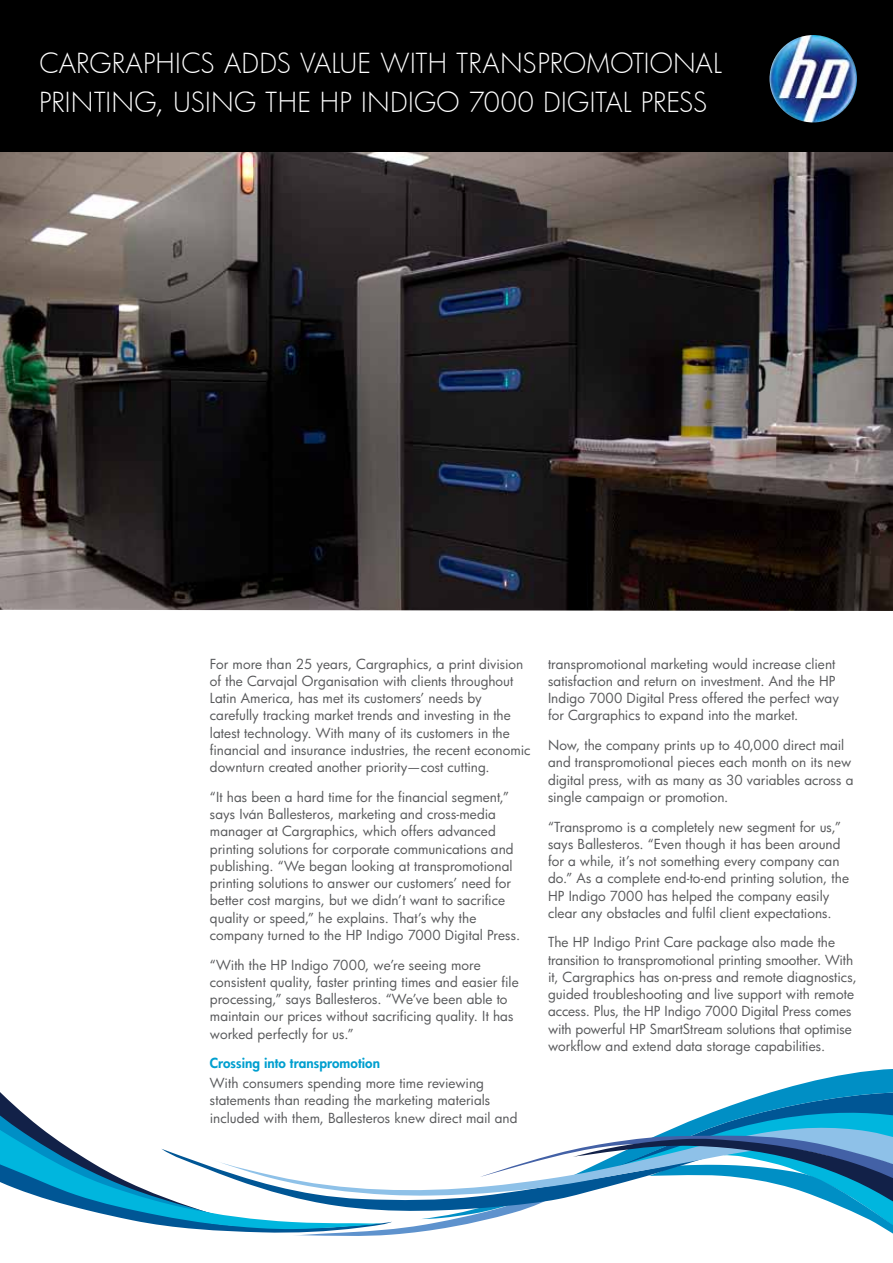
<style>
.page{position:relative;width:893px;height:1263px;background:#fff}
.page>*{position:absolute;margin:0;border:0;box-sizing:border-box;transform-origin:0 0}
.t1{font:27px/39px "Futura Lt";letter-spacing:.01em;color:#fff}
.main-_body{font:13.5px/17.2px "HP Futura";color:#58595b}
.main-_body-2{font:800 13.5px "HP Futura";letter-spacing:.005em;color:#009fcf}
</style>
<div class="page">
<img style="left:0;top:152px;width:893px;height:459px">
<div style="left:0;top:0;width:893px;height:152px;background:#000"></div>
<img style="left:770px;top:35px;width:87px;height:87px;border-radius:44px">
<svg style="left:0;top:1069px;width:893px;height:167px"></svg>
<p class="t1" style="left:39px;top:43px;width:684px">CARGRAPHICS ADDS VALUE WITH TRANSPROMOTIONAL<br>PRINTING, USING THE HP INDIGO 7000 DIGITAL PRESS</p>
<p class="main-_body" style="left:210px;top:655px;width:322px">For more than 25 years, Cargraphics, a print division of the Carvajal Organisation with clients throughout Latin America, has met its customers’ needs by carefully tracking market trends and investing in the latest technology. With many of its customers in the financial and insurance industries, the recent economic downturn created another priority—cost cutting.</p>
<p class="main-_body" style="left:210px;top:788px;width:312px">“It has been a hard time for the financial segment,” says Iván Ballesteros, marketing and cross-media manager at Cargraphics, which offers advanced printing solutions for corporate communications and publishing. “We began looking at transpromotional printing solutions to answer our customers’ need for better cost margins, but we didn’t want to sacrifice quality or speed,” he explains. That’s why the company turned to the HP Indigo 7000 Digital Press.</p>
<p class="main-_body" style="left:210px;top:956px;width:310px">“With the HP Indigo 7000, we’re seeing more consistent quality, faster printing times and easier file processing,” says Ballesteros. “We’ve been able to maintain our prices without sacrificing quality. It has worked perfectly for us.”</p>
<p class="main-_body-2" style="left:210px;top:1054px;width:172px">Crossing into transpromotion</p>
<p class="main-_body" style="left:210px;top:1074px;width:309px">With consumers spending more time reviewing statements than reading the marketing materials included with them, Ballesteros knew direct mail and</p>
<p class="main-_body" style="left:548px;top:655px;width:293px">transpromotional marketing would increase client satisfaction and return on investment. And the HP Indigo 7000 Digital Press offered the perfect way for Cargraphics to expand into the market.</p>
<p class="main-_body" style="left:548px;top:736px;width:307px">Now, the company prints up to 40,000 direct mail and transpromotional pieces each month on its new digital press, with as many as 30 variables across a single campaign or promotion.</p>
<p class="main-_body" style="left:548px;top:818px;width:302px">“Transpromo is a completely new segment for us,” says Ballesteros. “Even though it has been around for a while, it’s not something every company can do.” As a complete end-to-end printing solution, the HP Indigo 7000 has helped the company easily clear any obstacles and fulfil client expectations.</p>
<p class="main-_body" style="left:548px;top:933px;width:310px">The HP Indigo Print Care package also made the transition to transpromotional printing smoother. With it, Cargraphics has on-press and remote diagnostics, guided troubleshooting and live support with remote access. Plus, the HP Indigo 7000 Digital Press comes with powerful HP SmartStream solutions that optimise workflow and extend data storage capabilities.</p>
</div>
